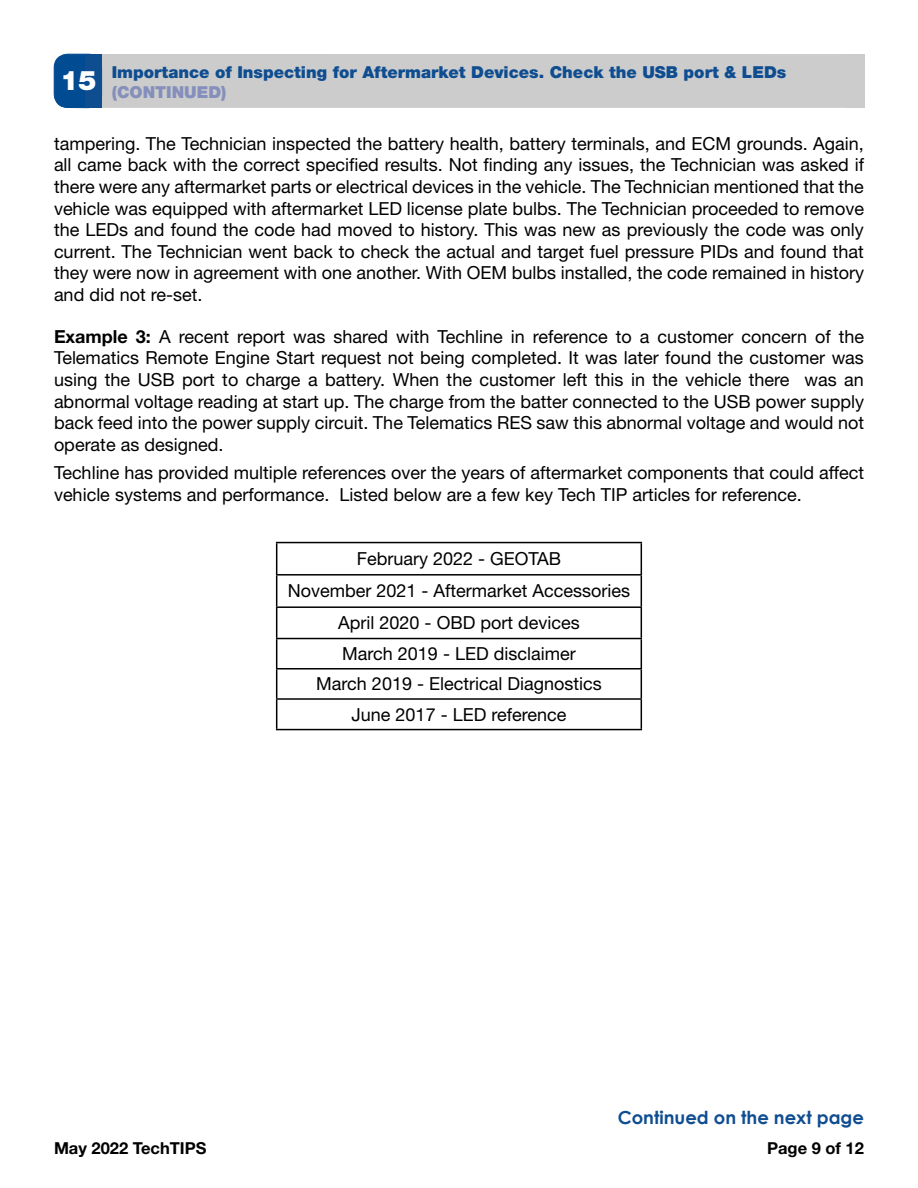
<style>
.page{position:relative;width:918px;height:1188px;background:#fff}
.page>*{position:absolute;margin:0;border:0;box-sizing:border-box;transform-origin:0 0}
.t1{font:18px/21.6px "Helvetica Neue LT Std";color:#000;text-align:justify}
.t2{font:700 18px "Century Gothic";color:#0f4d91}
.t3{font:900 16.5px/19.8px "Helvetica Neue LT Std";color:#0f4d91}
.t4{font:700 16.5px "Helvetica Neue LT Std";color:#000}
.s1{color:#858fbb}
.s2{font-weight:700}
</style>
<div class="page">
<div style="left:54px;top:54px;width:811px;height:54px;background:#ccc;border-radius:14px"></div>
<div style="left:846px;top:54px;width:19px;height:54px;background:#ccc"></div>
<div style="left:54px;top:54px;width:48px;height:54px;background:#004b92;border-radius:14px"></div>
<div style="left:54px;top:54px;width:48px;height:54px;border:1px solid #004b92;border-radius:14px"></div>
<div style="left:85px;top:54px;width:17px;height:54px;background:#0f4d91"></div>
<hr style="left:276px;top:542px;width:366px;height:1px;background:#000">
<hr style="left:276px;top:543px;width:1px;height:31px;background:#000">
<hr style="left:641px;top:543px;width:1px;height:31px;background:#000">
<hr style="left:276px;top:574px;width:366px;height:2px;background:#000">
<hr style="left:276px;top:576px;width:1px;height:30px;background:#000">
<hr style="left:641px;top:576px;width:1px;height:30px;background:#000">
<hr style="left:276px;top:606px;width:366px;height:2px;background:#000">
<hr style="left:276px;top:608px;width:1px;height:30px;background:#000">
<hr style="left:641px;top:608px;width:1px;height:30px;background:#000">
<hr style="left:276px;top:638px;width:366px;height:1px;background:#000">
<hr style="left:276px;top:668px;width:366px;height:2px;background:#000">
<hr style="left:276px;top:698px;width:366px;height:2px;background:#000">
<svg style="left:276px;top:639px;width:1px;height:90px"></svg>
<svg style="left:641px;top:639px;width:1px;height:90px"></svg>
<hr style="left:276px;top:729px;width:366px;height:1px;background:#000">
<p class="t3" style="left:60px;top:62px;width:727px;text-indent:51px">Importance of Inspecting for Aftermarket Devices. Check the USB port &amp; LEDs<br><sup>15</sup> <span class="s1">(CONTINUED)</span></p>
<p class="t1" style="left:54px;top:132px;width:812px">tampering. The Technician inspected the battery health, battery terminals, and ECM grounds. Again, all came back with the correct specified results. Not finding any issues, the Technician was asked if there were any aftermarket parts or electrical devices in the vehicle. The Technician mentioned that the vehicle was equipped with aftermarket LED license plate bulbs. The Technician proceeded to remove the LEDs and found the code had moved to history. This was new as previously the code was only current. The Technician went back to check the actual and target fuel pressure PIDs and found that they were now in agreement with one another. With OEM bulbs installed, the code remained in history and did not re-set.</p>
<p class="t1" style="left:54px;top:325px;width:812px"><span class="s2">Example 3:</span> A recent report was shared with Techline in reference to a customer concern of the Telematics Remote Engine Start request not being completed. It was later found the customer was using the USB port to charge a battery. When the customer left this in the vehicle there was an abnormal voltage reading at start up. The charge from the batter connected to the USB power supply back feed into the power supply circuit. The Telematics RES saw this abnormal voltage and would not operate as designed.</p>
<p class="t1" style="left:54px;top:461px;width:812px">Techline has provided multiple references over the years of aftermarket components that could affect vehicle systems and performance. Listed below are a few key Tech TIP articles for reference.</p>
<p class="t1" style="left:288px;top:543px;width:344px;line-height:31px;text-align:center">February 2022 - GEOTAB<br>November 2021 - Aftermarket Accessories<br>April 2020 - OBD port devices<br>March 2019 - LED disclaimer<br>March 2019 - Electrical Diagnostics<br>June 2017 - LED reference</p>
<p class="t2" style="left:618px;top:1104px;width:248px">Continued on the next page</p>
<p class="t4" style="left:54px;top:1138px;width:154px">May 2022 TechTIPS</p>
<p class="t4" style="left:767px;top:1138px;width:98px">Page 9 of 12</p>
</div>
